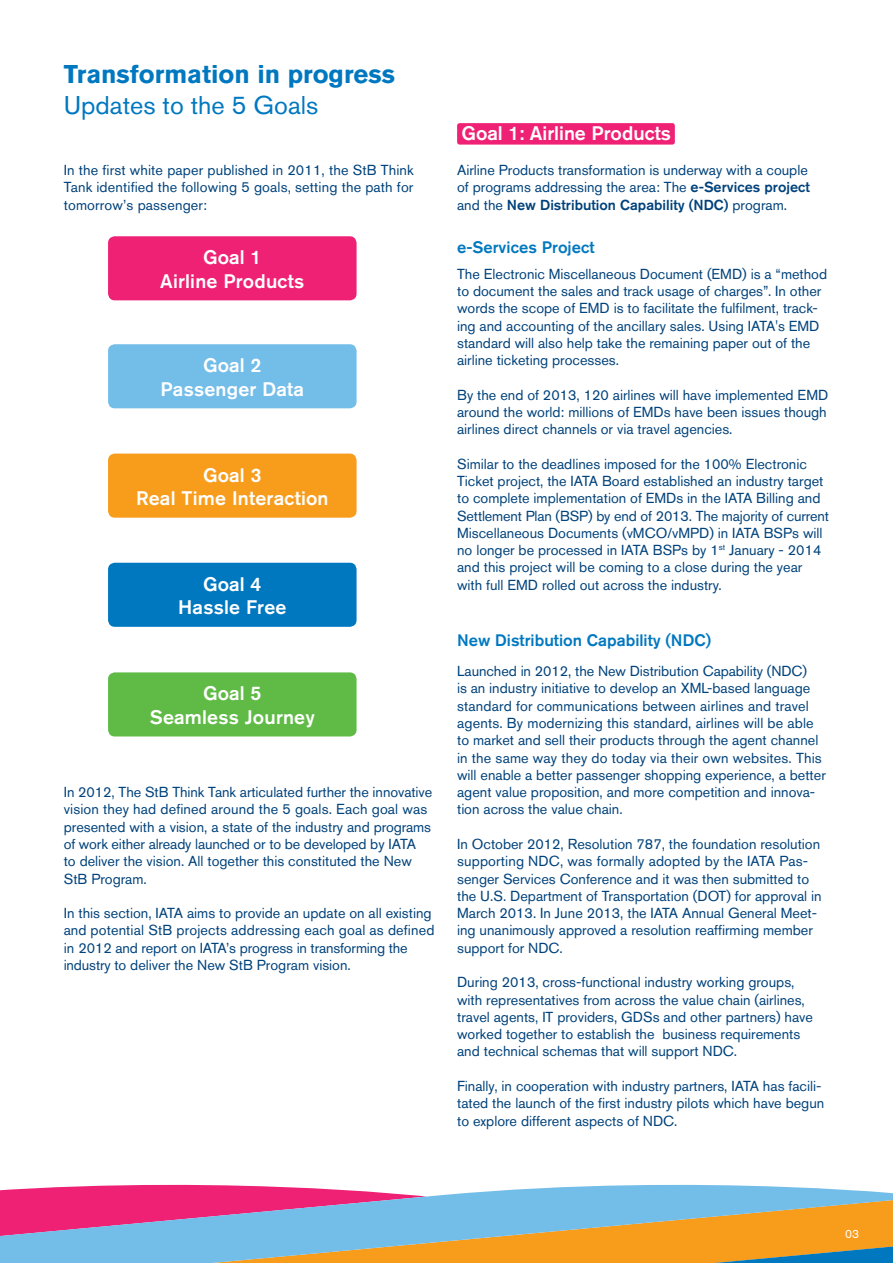
<style>
.page{position:relative;width:893px;height:1263px;background:#fff}
.page>*{position:absolute;margin:0;border:0;box-sizing:border-box;transform-origin:0 0}
.t1{font:700 25.5px/30.6px "Akzidenz Grotesk BQ";color:#0078c0}
.sub{font:500 19.5px "Akzidenz Grotesk BQ";letter-spacing:.01em;color:#fff}
.subsub{font:500 16.5px "Akzidenz Grotesk BQ";color:#0078c0}
.bodytxt{font:14.4px/17.2px "Akzidenz Grotesk BQ";color:#00427b}
.bodytxt_bold{font:14.4px/17.2px "Akzidenz Grotesk BQ";color:#00427b}
.txt_main{font:12px "Akzidenz Grotesk BQ";color:#fff}
.s1{font-weight:400}
.s2{font-weight:500}
</style>
<div class="page">
<svg style="left:0;top:1184px;width:493px;height:79px;background:#ae8db3"></svg>
<svg style="left:493px;top:1184px;width:400px;height:79px;background:#b8ab7e"></svg>
<div style="left:457px;top:123px;width:218px;height:22px;background:#ee2174;border-radius:3px"></div>
<div style="left:108px;top:236px;width:249px;height:64px;background:#ee2174;border-radius:7px"></div>
<div style="left:108px;top:344px;width:249px;height:64px;background:#73bde9;border-radius:7px"></div>
<div style="left:108px;top:454px;width:249px;height:64px;background:#f89c1c;border-radius:7px"></div>
<div style="left:108px;top:563px;width:249px;height:64px;background:#0078c0;border-radius:7px"></div>
<div style="left:108px;top:672px;width:249px;height:64px;background:#60bb46;border-radius:7px"></div>
<p class="t1" style="left:64px;top:59px;width:333px">Transformation in progress<br><span class="s1">Updates to the 5 Goals</span></p>
<p class="bodytxt" style="left:64px;top:161px;width:352px;text-align:justify">In the first white paper published in 2011, the StB Think Tank identified the following 5 goals, setting the path for tomorrow’s passenger:</p>
<p class="sub" style="left:203px;top:245px;width:60px">Goal 1</p>
<p class="sub" style="left:160px;top:269px;width:146px">Airline Products</p>
<p class="sub" style="left:203px;top:353px;width:60px">Goal 2</p>
<p class="sub" style="left:161px;top:377px;width:145px">Passenger Data</p>
<p class="sub" style="left:203px;top:463px;width:60px">Goal 3</p>
<p class="sub" style="left:136px;top:486px;width:194px">Real Time Interaction</p>
<p class="sub" style="left:203px;top:572px;width:60px">Goal 4</p>
<p class="sub" style="left:178px;top:595px;width:110px">Hassle Free</p>
<p class="sub" style="left:203px;top:681px;width:60px">Goal 5</p>
<p class="sub" style="left:150px;top:705px;width:166px">Seamless Journey</p>
<p class="bodytxt" style="left:64px;top:783px;width:370px">In 2012, The StB Think Tank articulated further the innovative vision they had defined around the 5 goals. Each goal was presented with a vision, a state of the industry and programs of work either already launched or to be developed by IATA<br>to deliver the vision. All together this constituted the New StB Program.</p>
<p class="bodytxt" style="left:64px;top:904px;width:372px">In this section, IATA aims to provide an update on all existing and potential StB projects addressing each goal as defined in 2012 and report on IATA’s progress in transforming the industry to deliver the New StB Program vision.</p>
<p class="sub" style="left:461px;top:122px;width:211px">Goal 1: Airline Products</p>
<p class="bodytxt_bold" style="left:457px;top:161px;width:354px">Airline Products transformation is underway with a couple of programs addressing the area: The <span class="s2">e-Services project </span>and the <span class="s2">New Distribution Capability (NDC)</span> program.</p>
<p class="subsub" style="left:457px;top:237px;width:139px">e-Services Project</p>
<p class="bodytxt" style="left:457px;top:265px;width:372px">The Electronic Miscellaneous Document (EMD) is a “method to document the sales and track usage of charges”. In other words the scope of EMD is to facilitate the fulfilment, track&shy;ing and accounting of the ancillary sales. Using IATA's EMD standard will also help take the remaining paper out of the airline ticketing processes.</p>
<p class="bodytxt" style="left:457px;top:386px;width:373px;text-align:justify">By the end of 2013, 120 airlines will have implemented EMD around the world: millions of EMDs have been issues though airlines direct channels or via travel agencies.</p>
<p class="bodytxt" style="left:457px;top:455px;width:373px">Similar to the deadlines imposed for the 100% Electronic Ticket project, the IATA Board established an industry target to complete implementation of EMDs in the IATA Billing and Settlement Plan (BSP) by end of 2013. The majority of current Miscellaneous Documents (vMCO/vMPD) in IATA BSPs will no longer be processed in IATA BSPs by 1<sup>st</sup> January - 2014 and this project will be coming to a close during the year with full EMD rolled out across the industry.</p>
<p class="subsub" style="left:457px;top:630px;width:255px">New Distribution Capability (NDC)</p>
<p class="bodytxt" style="left:457px;top:662px;width:370px">Launched in 2012, the New Distribution Capability (NDC)<br>is an industry initiative to develop an XML-based language standard for communications between airlines and travel agents. By modernizing this standard, airlines will be able to market and sell their products through the agent channel in the same way they do today via their own websites. This will enable a better passenger shopping experience, a better agent value proposition, and more competition and innova&shy;tion across the value chain.</p>
<p class="bodytxt" style="left:457px;top:835px;width:366px">In October 2012, Resolution 787, the foundation resolution supporting NDC, was formally adopted by the IATA Pas&shy;senger Services Conference and it was then submitted to the U.S. Department of Transportation (DOT) for approval in March 2013. In June 2013, the IATA Annual General Meet&shy;ing unanimously approved a resolution reaffirming member support for NDC.</p>
<p class="bodytxt" style="left:457px;top:973px;width:357px">During 2013, cross-functional industry working groups, with representatives from across the value chain (airlines, travel agents, IT providers, GDSs and other partners) have worked together to establish the business requirements and technical schemas that will support NDC.</p>
<p class="bodytxt" style="left:457px;top:1077px;width:369px">Finally, in cooperation with industry partners, IATA has facili&shy;tated the launch of the first industry pilots which have begun to explore different aspects of NDC.</p>
<p class="txt_main" style="left:845px;top:1227px;width:16px">03</p>
</div>
